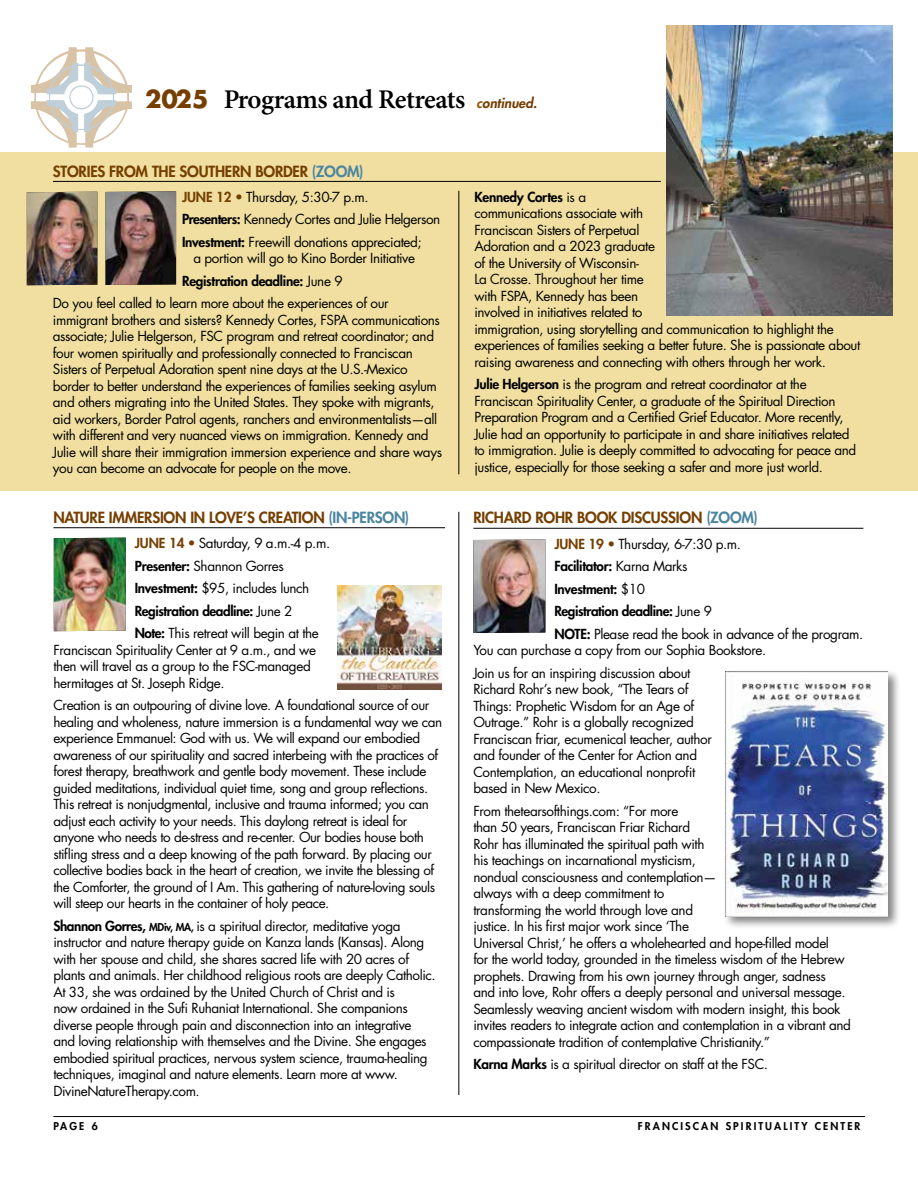
<style>
.page{position:relative;width:918px;height:1188px;background:#fff}
.page>*{position:absolute;margin:0;border:0;box-sizing:border-box;transform-origin:0 0}
.t1{font:600 27px "Minion Pro";letter-spacing:-.02em;color:#000}
.t2{font:800 15px "Futura Std";letter-spacing:-.015em;color:#753f00}
.t3{font:13.5px/16.5px "Futura Std";letter-spacing:-.03em;color:#000}
.t4{font:800 13.5px "Futura Std";letter-spacing:-.02em;color:#000}
.t5{font:800 10.5px "Futura Std";letter-spacing:.2em;color:#000}
.s1{font-family:"Futura Std";font-weight:700;font-size:24px;color:#753f00}
.s2{font-family:"Futura Std";font-weight:800;font-style:italic;font-size:13.5px;color:#935403}
.s3{font-family:"Futura Std";font-weight:800;font-style:italic;font-size:13.5px;color:#753f00}
.s4{color:#4c86a0}
.s5{font-weight:800;color:#753f00}
.s6{font-weight:800}
.s7{font-weight:400}
.s8{font-weight:800;font-size:10.5px}
</style>
<div class="page">
<div style="left:0;top:152px;width:918px;height:338px;background:#f0dfa0"></div>
<hr style="left:53px;top:181px;width:608px;height:1px;background:#000">
<img style="left:667px;top:25px;width:225px;height:290px">
<hr style="left:53px;top:527px;width:392px;height:1px;background:#000">
<hr style="left:473px;top:528px;width:390px;height:1px;background:#000">
<img style="left:27px;top:192px;width:70px;height:93px">
<img style="left:106px;top:191px;width:70px;height:94px">
<div style="left:723px;top:668px;width:178px;height:261px;background:#000;opacity:.5"></div>
<img style="left:726px;top:671px;width:162px;height:245px">
<img style="left:473px;top:539px;width:72px;height:94px">
<img style="left:54px;top:538px;width:72px;height:93px">
<svg style="left:31px;top:47px;width:101px;height:101px"></svg>
<hr style="left:53px;top:1116px;width:812px;height:1px;background:#000">
<img style="left:338px;top:586px;width:103px;height:104px">
<hr style="left:458px;top:191px;width:1px;height:283px;background:#000">
<hr style="left:458px;top:512px;width:1px;height:583px;background:#000">
<h1 class="t1" style="left:145px;top:81px;width:393px"><span class="s1">2025</span> Programs and Retreats <span class="s2">c</span><span class="s3">ontinued.</span></h1>
<p class="t2" style="left:53px;top:162px;width:312px">STORIES FROM THE SOUTHERN BORDER <span class="s4">(ZOOM)</span></p>
<p class="t3" style="left:182px;top:186px;width:260px;line-height:22.5px"><span class="s5">JUNE 12 •</span> Thursday, 5:30-7 p.m.<br><span class="s6">Presenters:</span> Kennedy Cortes and Julie Helgerson<br><span class="s6">Investment:</span> Freewill donations appreciated;</p>
<p class="t3" style="left:193px;top:250px;width:223px">a portion will go to Kino Border Initiative</p>
<p class="t4" style="left:182px;top:272px;width:162px">Registration deadline: <span class="s7">June 9</span></p>
<p class="t3" style="left:53px;top:295px;width:337px">Do you feel called to learn more about the experiences of our</p>
<p class="t3" style="left:53px;top:312px;width:391px">immigrant brothers and sisters? Kennedy Cortes, FSPA communications associate; Julie Helgerson, FSC program and retreat coordinator; and four women spiritually and professionally connected to Franciscan Sisters of Perpetual Adoration spent nine days at the U.S.-Mexico border to better understand the experiences of families seeking asylum and others migrating into the United States. They spoke with migrants, aid workers, Border Patrol agents, ranchers and environmentalists—all with different and very nuanced views on immigration. Kennedy and Julie will share their immigration immersion experience and share ways you can become an advocate for people on the move.</p>
<p class="t2" style="left:53px;top:508px;width:357px">NATURE IMMERSION IN LOVE’S CREATION <span class="s4">(IN-PERSON)</span></p>
<p class="t3" style="left:135px;top:532px;width:197px;line-height:22.5px"><span class="s5">JUNE 14 •</span> Saturday, 9 a.m.-4 p.m.<br><span class="s6">Presenter:</span> Shannon Gorres<br><span class="s6">Investment:</span> $95, includes lunch<br><span class="s6">Registration deadline:</span> June 2<br><span class="s6">Note:</span> This retreat will begin at the</p>
<p class="t3" style="left:53px;top:642px;width:264px">Franciscan Spirituality Center at 9 a.m., and we then will travel as a group to the FSC-managed hermitages at St. Joseph Ridge.</p>
<p class="t3" style="left:53px;top:697px;width:390px">Creation is an outpouring of divine love. A foundational source of our healing and wholeness, nature immersion is a fundamental way we can experience Emmanuel: God with us. We will expand our embodied awareness of our spirituality and sacred interbeing with the practices of forest therapy, breathwork and gentle body movement. These include guided meditations, individual quiet time, song and group reflections.<br>This retreat is nonjudgmental, inclusive and trauma informed; you can adjust each activity to your needs. This daylong retreat is ideal for anyone who needs to de-stress and re-center. Our bodies house both stifling stress and a deep knowing of the path forward. By placing our collective bodies back in the heart of creation, we invite the blessing of the Comforter, the ground of I Am. This gathering of nature-loving souls will steep our hearts in the container of holy peace.</p>
<p class="t3" style="left:53px;top:918px;width:384px"><span class="s6">Shannon Gorres,</span> <span class="s8">MDiv, MA,</span> is a spiritual director, meditative yoga instructor and nature therapy guide on Kanza lands (Kansas). Along with her spouse and child, she shares sacred life with 20 acres of plants and animals. Her childhood religious roots are deeply Catholic.<br>At 33, she was ordained by the United Church of Christ and is<br>now ordained in the Sufi Ruhaniat International. She companions diverse people through pain and disconnection into an integrative and loving relationship with themselves and the Divine. She engages embodied spiritual practices, nervous system science, trauma-healing techniques, imaginal and nature elements. Learn more at www.<br>DivineNatureTherapy.com.</p>
<p class="t3" style="left:474px;top:189px;width:387px"><span class="s6">Kennedy Cortes</span> is a<br>communications associate with<br>Franciscan Sisters of Perpetual<br>Adoration and a 2023 graduate<br>of the University of Wisconsin-<br>La Crosse. Throughout her time<br>with FSPA, Kennedy has been<br>involved in initiatives related to<br>immigration, using storytelling and communication to highlight the experiences of families seeking a better future. She is passionate about raising awareness and connecting with others through her work.</p>
<p class="t3" style="left:474px;top:376px;width:383px"><span class="s6">Julie Helgerson</span> is the program and retreat coordinator at the Franciscan Spirituality Center, a graduate of the Spiritual Direction Preparation Program and a Certified Grief Educator. More recently, Julie had an opportunity to participate in and share initiatives related to immigration. Julie is deeply committed to advocating for peace and justice, especially for those seeking a safer and more just world.</p>
<p class="t2" style="left:473px;top:508px;width:286px">RICHARD ROHR BOOK DISCUSSION <span class="s4">(ZOOM)</span></p>
<p class="t3" style="left:554px;top:533px;width:310px;line-height:22.5px"><span class="s5">JUNE 19 •</span> Thursday, 6-7:30 p.m.<br><span class="s6">Facilitator:</span> Karna Marks<br><span class="s6">Investment:</span> $10<br><span class="s6">Registration deadline:</span> June 9<br><span class="s6">NOTE:</span> Please read the book in advance of the program.</p>
<p class="t3" style="left:473px;top:639px;width:294px;line-height:22.5px">You can purchase a copy from our Sophia Bookstore.<br>Join us for an inspiring discussion about</p>
<p class="t3" style="left:473px;top:681px;width:240px">Richard Rohr’s new book, “The Tears of Things: Prophetic Wisdom for an Age of Outrage.” Rohr is a globally recognized Franciscan friar, ecumenical teacher, author and founder of the Center for Action and Contemplation, an educational nonprofit based in New Mexico.</p>
<p class="t3" style="left:473px;top:803px;width:379px">From thetearsofthings.com: “For more<br>than 50 years, Franciscan Friar Richard<br>Rohr has illuminated the spiritual path with<br>his teachings on incarnational mysticism,<br>nondual consciousness and contemplation—<br>always with a deep commitment to<br>transforming the world through love and<br>justice. In his first major work since ‘The<br>Universal Christ,’ he offers a wholehearted and hope-filled model<br>for the world today, grounded in the timeless wisdom of the Hebrew prophets. Drawing from his own journey through anger, sadness and into love, Rohr offers a deeply personal and universal message.<br>Seamlessly weaving ancient wisdom with modern insight, this book invites readers to integrate action and contemplation in a vibrant and compassionate tradition of contemplative Christianity.”</p>
<p class="t3" style="left:473px;top:1056px;width:296px"><span class="s6">Karna Marks</span> is a spiritual director on staff at the FSC.</p>
<p class="t5" style="left:53px;top:1120px;width:46px">PAGE 6</p>
<p class="t5" style="left:638px;top:1120px;width:224px">FRANCISCAN SPIRITUALITY CENTER</p>
</div>
